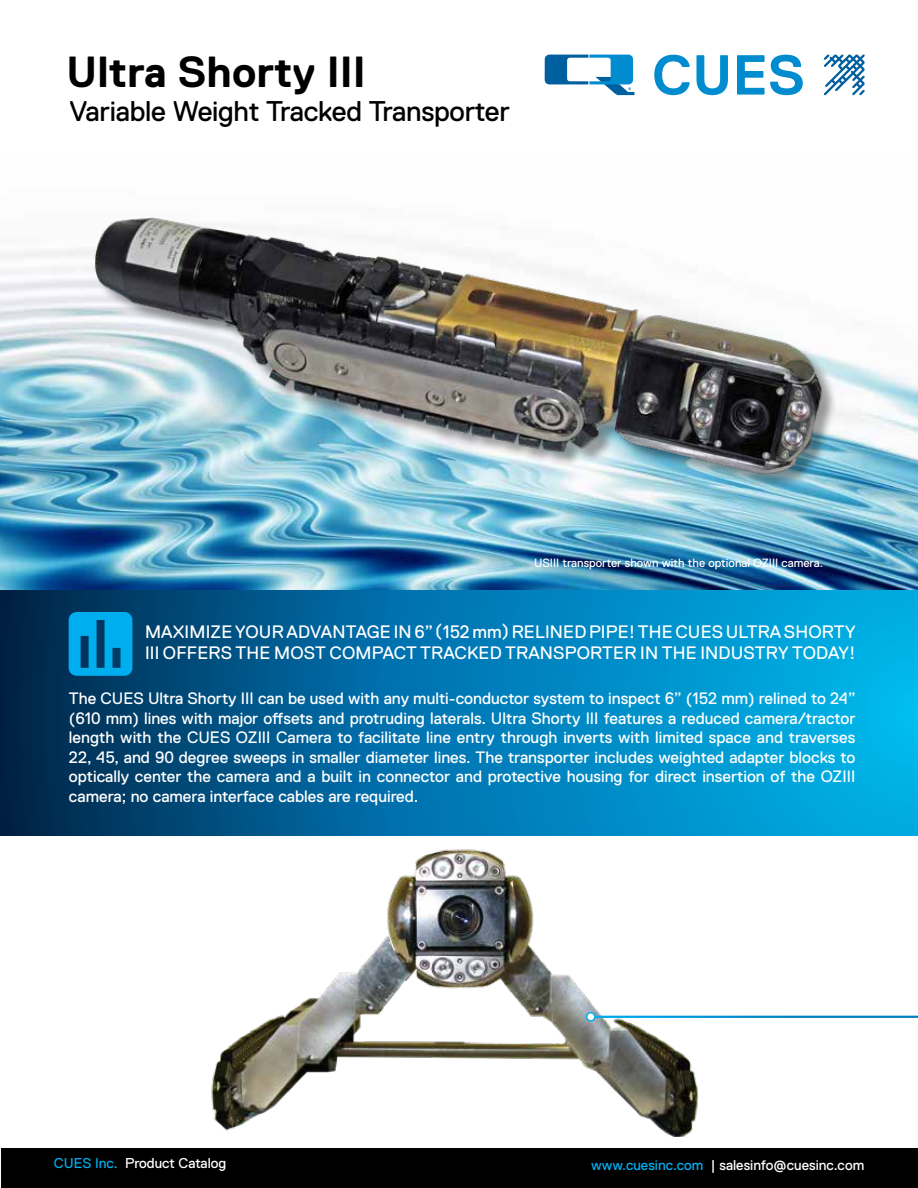
<style>
.page{position:relative;width:918px;height:1188px;background:#fff}
.page>*{position:absolute;margin:0;border:0;box-sizing:border-box;transform-origin:0 0}
.t1{font:700 56.25px "Replica Std";color:#008ccf}
.t2{font:700 43.5px "Replica Std";color:#000}
.t3{font:28.5px "Replica Std";letter-spacing:-.01em;color:#000}
.t4{font:18px/21px "Replica Std";letter-spacing:.01em;color:#fff}
.t5{font:16.5px/19.5px "Replica Std";color:#fff;text-align:justify}
.t6{font:14.25px "Replica Std";color:#fff}
.t7{font:12px "Replica Std";color:#fff}
.s1{color:#00aeef}
.s2{color:#000}
</style>
<div class="page">
<div style="left:1px;top:1148px;width:917px;height:40px;background:#000"></div>
<svg style="left:1px;top:589px;width:917px;height:246px;background:#0075aa"></svg>
<svg style="left:824px;top:55px;width:41px;height:40px"></svg>
<svg style="left:545px;top:55px;width:89px;height:40px"></svg>
<img style="left:0;top:253px;width:918px;height:336px">
<img style="left:3px;top:217px;width:864px;height:288px">
<img style="left:84px;top:816px;width:656px;height:320px">
<svg style="left:69px;top:612px;width:63px;height:64px;background:#0094d0"></svg>
<svg style="left:163px;top:939px;width:16px;height:1px"></svg>
<hr style="left:589px;top:1016px;width:329px;height:2px;background:#fff">
<div style="left:587px;top:1013px;width:8px;height:8px;background:#fff;border-radius:50%"></div>
<div style="left:586px;top:1012px;width:10px;height:10px;border:2px solid #00aeef;border-radius:50%"></div>
<h2 class="t2" style="left:66px;top:47px;width:301px">Ultra Shorty III</h2>
<h1 class="t1" style="left:652px;top:44px;width:155px">CUES</h1>
<h3 class="t3" style="left:69px;top:95px;width:442px">Variable Weight Tracked Transporter</h3>
<p class="t7" style="left:534px;top:556px;width:291px">USIII transporter shown with the optional OZIII camera.</p>
<p class="t4" style="left:145px;top:621px;width:712px">MAXIMIZE YOUR ADVANTAGE IN 6” (152 mm)RELINED PIPE! THE CUES ULTRA SHORTY<br>III OFFERS THE MOST COMPACT TRACKED TRANSPORTER IN THE INDUSTRY TODAY!</p>
<p class="t5" style="left:69px;top:689px;width:788px">The CUES Ultra Shorty III can be used with any multi-conductor system to inspect 6” (152 mm) relined to 24” (610 mm) lines with major offsets and protruding laterals. Ultra Shorty III features a reduced camera/tractor length with the CUES OZIII Camera to facilitate line entry through inverts with limited space and traverses 22, 45, and 90 degree sweeps in smaller diameter lines. The transporter includes weighted adapter blocks to optically center the camera and a built in connector and protective housing for direct insertion of the OZIII camera; no camera interface cables are required.</p>
<p class="t6" style="left:54px;top:1156px;width:174px"><span class="s1">CUES Inc.</span><span class="s2">,</span> Product Catalog</p>
<p class="t6" style="left:591px;top:1158px;width:275px"><span class="s1">www.cuesinc.com</span><span class="s2">,</span> | salesinfo@cuesinc.com</p>
</div>
